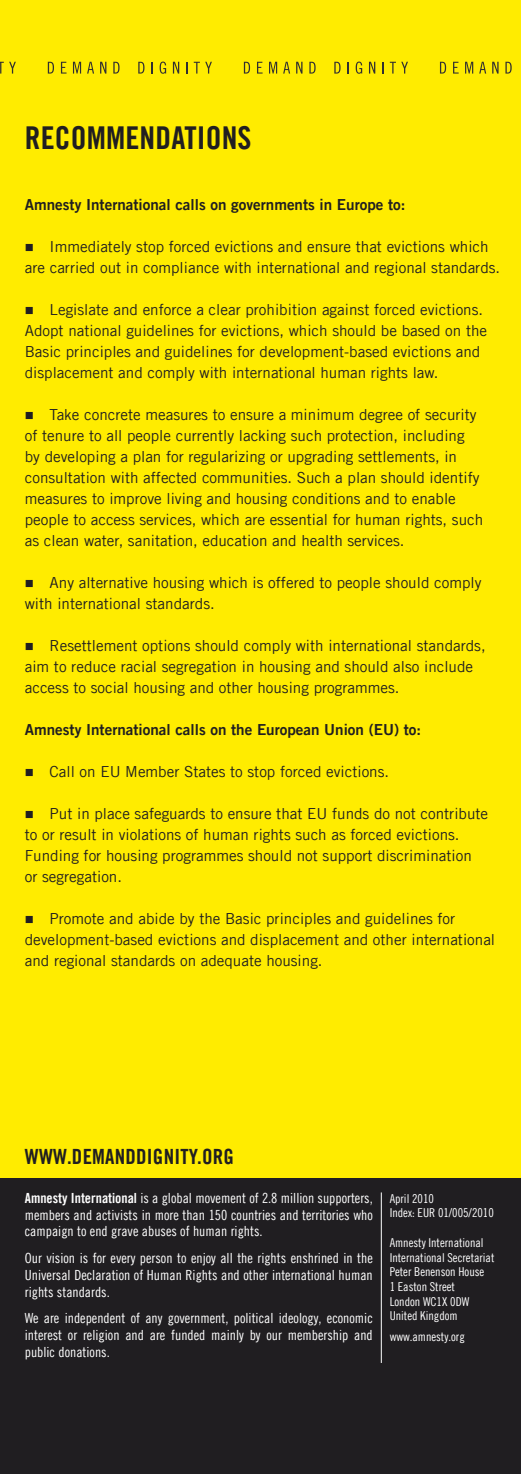
<style>
.page{position:relative;width:521px;height:1474px;background:#fff}
.page>*{position:absolute;margin:0;border:0;box-sizing:border-box;transform-origin:0 0}
.t1{font:31.5px "Amnesty Trade Gothic Bd Cn 20";letter-spacing:.005em;color:#201e21}
.t2{font:21px "Amnesty Trade Gothic Bd Cn 20";letter-spacing:.01em;color:#201e21}
.t3{font:15.22px/21px "Amnesty Trade Gothic";color:#201e21}
.t4{font:15.22px "Amnesty Trade Gothic Bd 2";color:#201e21}
.t5{font:14px/16.8px "Amnesty Trade Gothic Cn 18";color:#fff;text-align:justify}
.t6{font:12.25px/14.7px "Amnesty Trade Gothic Cn 18";color:#fff}
.s1{font-family:"Amnesty Trade Gothic Bd Cn 20"}
</style>
<div class="page">
<div style="left:0;top:0;width:521px;height:1473px;background:#ffec00"></div>
<div style="left:0;top:1178px;width:521px;height:295px;background:#201e21"></div>
<svg style="left:0;top:62px;width:16px;height:12px"></svg>
<svg style="left:48px;top:62px;width:6px;height:12px"></svg>
<svg style="left:61px;top:62px;width:6px;height:12px"></svg>
<svg style="left:73px;top:62px;width:8px;height:12px"></svg>
<svg style="left:87px;top:62px;width:7px;height:12px"></svg>
<svg style="left:100px;top:62px;width:6px;height:12px"></svg>
<svg style="left:113px;top:62px;width:7px;height:12px"></svg>
<svg style="left:138px;top:62px;width:6px;height:12px"></svg>
<svg style="left:151px;top:62px;width:2px;height:12px"></svg>
<svg style="left:160px;top:62px;width:6px;height:12px"></svg>
<svg style="left:173px;top:62px;width:6px;height:12px"></svg>
<svg style="left:186px;top:62px;width:2px;height:12px"></svg>
<svg style="left:194px;top:62px;width:18px;height:12px"></svg>
<svg style="left:244px;top:62px;width:6px;height:12px"></svg>
<svg style="left:257px;top:62px;width:6px;height:12px"></svg>
<svg style="left:269px;top:62px;width:8px;height:12px"></svg>
<svg style="left:283px;top:62px;width:7px;height:12px"></svg>
<svg style="left:296px;top:62px;width:6px;height:12px"></svg>
<svg style="left:309px;top:62px;width:7px;height:12px"></svg>
<svg style="left:334px;top:62px;width:6px;height:12px"></svg>
<svg style="left:347px;top:62px;width:2px;height:12px"></svg>
<svg style="left:356px;top:62px;width:6px;height:12px"></svg>
<svg style="left:369px;top:62px;width:6px;height:12px"></svg>
<svg style="left:382px;top:62px;width:2px;height:12px"></svg>
<svg style="left:390px;top:62px;width:18px;height:12px"></svg>
<svg style="left:440px;top:62px;width:6px;height:12px"></svg>
<svg style="left:453px;top:62px;width:6px;height:12px"></svg>
<svg style="left:465px;top:62px;width:8px;height:12px"></svg>
<svg style="left:479px;top:62px;width:7px;height:12px"></svg>
<svg style="left:492px;top:62px;width:6px;height:12px"></svg>
<svg style="left:505px;top:62px;width:7px;height:12px"></svg>
<hr style="left:381px;top:1192px;width:1px;height:170px;background:#fff">
<h1 class="t1" style="left:25px;top:118px;width:228px">RECOMMENDATIONS</h1>
<p class="t4" style="left:25px;top:195px;width:382px">Amnesty International calls on governments in Europe to:</p>
<p class="t3" style="left:25px;top:236px;width:477px">■ Immediately stop forced evictions and ensure that evictions which are carried out in compliance with international and regional standards.</p>
<p class="t3" style="left:25px;top:299px;width:464px">■ Legislate and enforce a clear prohibition against forced evictions.<br>Adopt national guidelines for evictions, which should be based on the Basic principles and guidelines for development-based evictions and displacement and comply with international human rights law.</p>
<p class="t3" style="left:25px;top:404px;width:460px">■ Take concrete measures to ensure a minimum degree of security of tenure to all people currently lacking such protection, including by developing a plan for regularizing or upgrading settlements, in consultation with affected communities. Such a plan should identify measures to improve living and housing conditions and to enable people to access services, which are essential for human rights, such as clean water, sanitation, education and health services.</p>
<p class="t3" style="left:25px;top:572px;width:458px">■ Any alternative housing which is offered to people should comply with international standards.</p>
<p class="t3" style="left:25px;top:635px;width:462px">■ Resettlement options should comply with international standards, aim to reduce racial segregation in housing and should also include access to social housing and other housing programmes.</p>
<p class="t4" style="left:25px;top:720px;width:398px">Amnesty International calls on the European Union (EU) to:</p>
<p class="t3" style="left:25px;top:761px;width:366px">■ Call on EU Member States to stop forced evictions.</p>
<p class="t3" style="left:25px;top:803px;width:465px">■ Put in place safeguards to ensure that EU funds do not contribute to or result in violations of human rights such as forced evictions.<br>Funding for housing programmes should not support discrimination or segregation.</p>
<p class="t3" style="left:25px;top:908px;width:472px">■ Promote and abide by the Basic principles and guidelines for development-based evictions and displacement and other international and regional standards on adequate housing.</p>
<h2 class="t2" style="left:25px;top:1142px;width:211px">WWW.DEMANDDIGNITY.ORG</h2>
<p class="t5" style="left:25px;top:1189px;width:349px"><span class="s1">AMNESTY INTERNATIONAL</span> is a global movement of 2.8 million supporters, members and activists in more than 150 countries and territories who campaign to end grave abuses of human rights.</p>
<p class="t5" style="left:25px;top:1249px;width:349px">Our vision is for every person to enjoy all the rights enshrined in the Universal Declaration of Human Rights and other international human rights standards.</p>
<p class="t5" style="left:25px;top:1309px;width:349px">We are independent of any government, political ideology, economic interest or religion and are funded mainly by our membership and public donations.</p>
<p class="t6" style="left:390px;top:1190px;width:106px">April 2010<br>Index: EUR 01/005/2010</p>
<p class="t6" style="left:390px;top:1234px;width:106px">Amnesty International<br>International Secretariat<br>Peter Benenson House<br>1 Easton Street<br>London WC1X 0DW<br>United Kingdom</p>
<p class="t6" style="left:390px;top:1328px;width:77px">www.amnesty.org</p>
</div>
